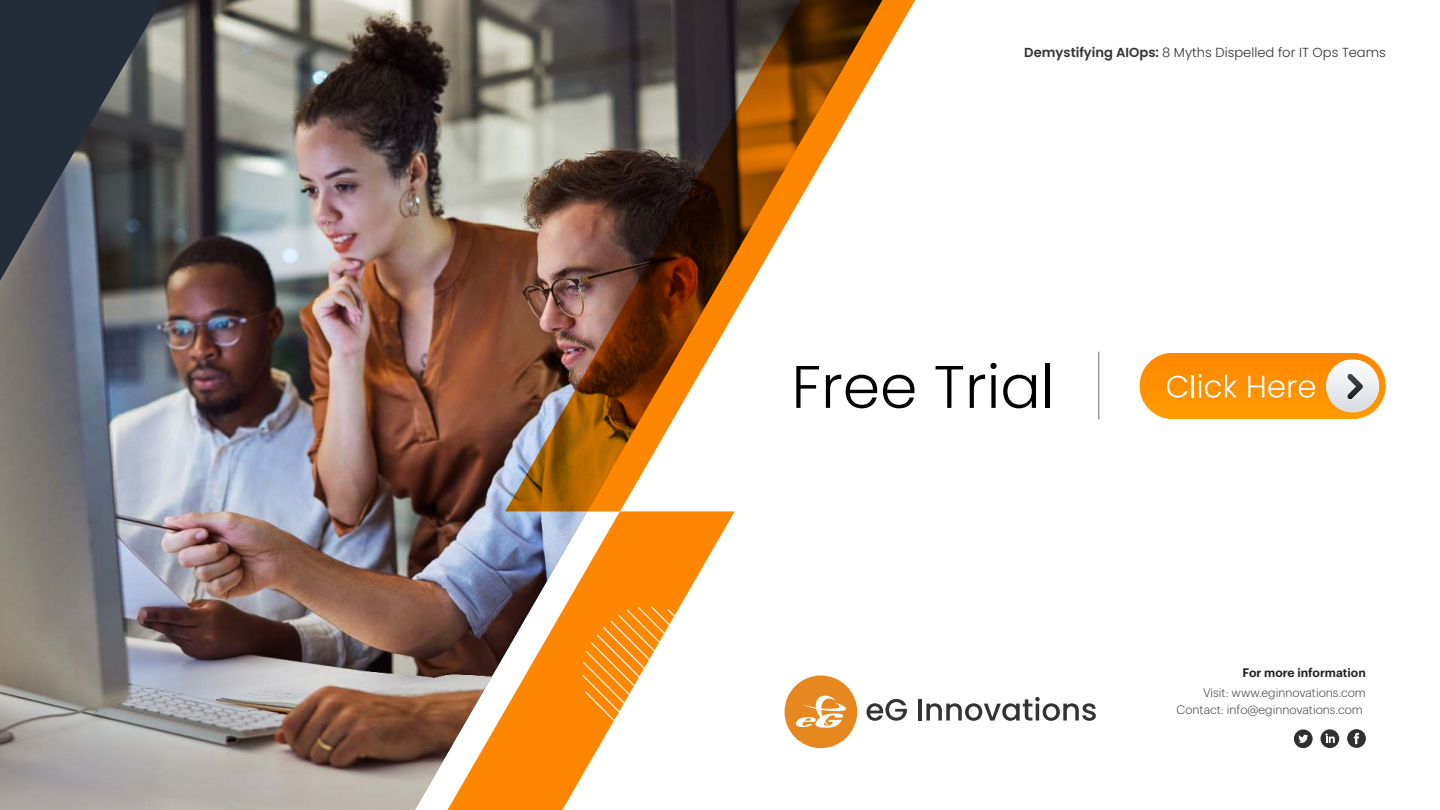
<style>
.page{position:relative;width:1440px;height:810px;background:#fff}
.page>*{position:absolute;margin:0;border:0;box-sizing:border-box;transform-origin:0 0}
.t1{font:300 13.12px "Poppins";color:#333}
.t2{font:300 12.15px/17px "Graphik";color:#333;text-align:right}
.t3{font:600 12.15px "Graphik";color:#221f1f}
.s1{font-weight:600}
</style>
<div class="page">
<img style="left:0;top:0;width:867px;height:810px">
<img style="left:505px;top:0;width:411px;height:511px">
<svg style="left:0;top:0;width:162px;height:281px"></svg>
<svg style="left:447px;top:511px;width:288px;height:299px"></svg>
<svg style="left:582px;top:606px;width:132px;height:132px"></svg>
<svg style="left:867px;top:699px;width:40px;height:22px"></svg>
<hr style="left:918px;top:699px;width:4px;height:22px;background:#333">
<svg style="left:926px;top:697px;width:170px;height:24px"></svg>
<div style="left:785px;top:675px;width:72px;height:73px;background:#e6871f;border-radius:50%"></div>
<svg style="left:796px;top:696px;width:50px;height:32px"></svg>
<svg style="left:1294px;top:729px;width:19px;height:19px"></svg>
<svg style="left:1298px;top:735px;width:10px;height:8px"></svg>
<div style="left:1347px;top:729px;width:19px;height:19px;background:#2f2f2f;border-radius:50%"></div>
<svg style="left:1354px;top:733px;width:5px;height:11px"></svg>
<div style="left:1321px;top:729px;width:18px;height:19px;background:#2f2f2f;border-radius:50%"></div>
<svg style="left:1325px;top:733px;width:10px;height:10px"></svg>
<img style="left:1139px;top:353px;width:247px;height:66px">
<img style="left:1326px;top:359px;width:53px;height:54px">
<img style="left:1347px;top:374px;width:16px;height:25px">
<svg style="left:1167px;top:376px;width:21px;height:22px"></svg>
<hr style="left:1192px;top:375px;width:2px;height:22px;background:#fff">
<svg style="left:1198px;top:374px;width:39px;height:24px"></svg>
<svg style="left:1248px;top:376px;width:67px;height:22px"></svg>
<svg style="left:796px;top:366px;width:23px;height:42px"></svg>
<svg style="left:826px;top:375px;width:51px;height:33px"></svg>
<svg style="left:883px;top:375px;width:31px;height:33px"></svg>
<svg style="left:936px;top:366px;width:27px;height:42px"></svg>
<svg style="left:970px;top:363px;width:27px;height:45px"></svg>
<svg style="left:1003px;top:375px;width:33px;height:33px"></svg>
<hr style="left:1046px;top:364px;width:4px;height:44px;background:#000">
<hr style="left:1098px;top:352px;width:1px;height:67px;background:#6c6d6f">
<p class="t1" style="left:1024px;top:45px;width:363px"><span class="s1">Demystifying AIOps:</span> 8 Myths Dispelled for IT Ops Teams</p>
<p class="t3" style="left:1242px;top:668px;width:125px">For more information</p>
<p class="t2" style="left:1177px;top:685px;width:191px">Visit: www.eginnovations.com<br>Contact: info@eginnovations.com</p>
</div>
